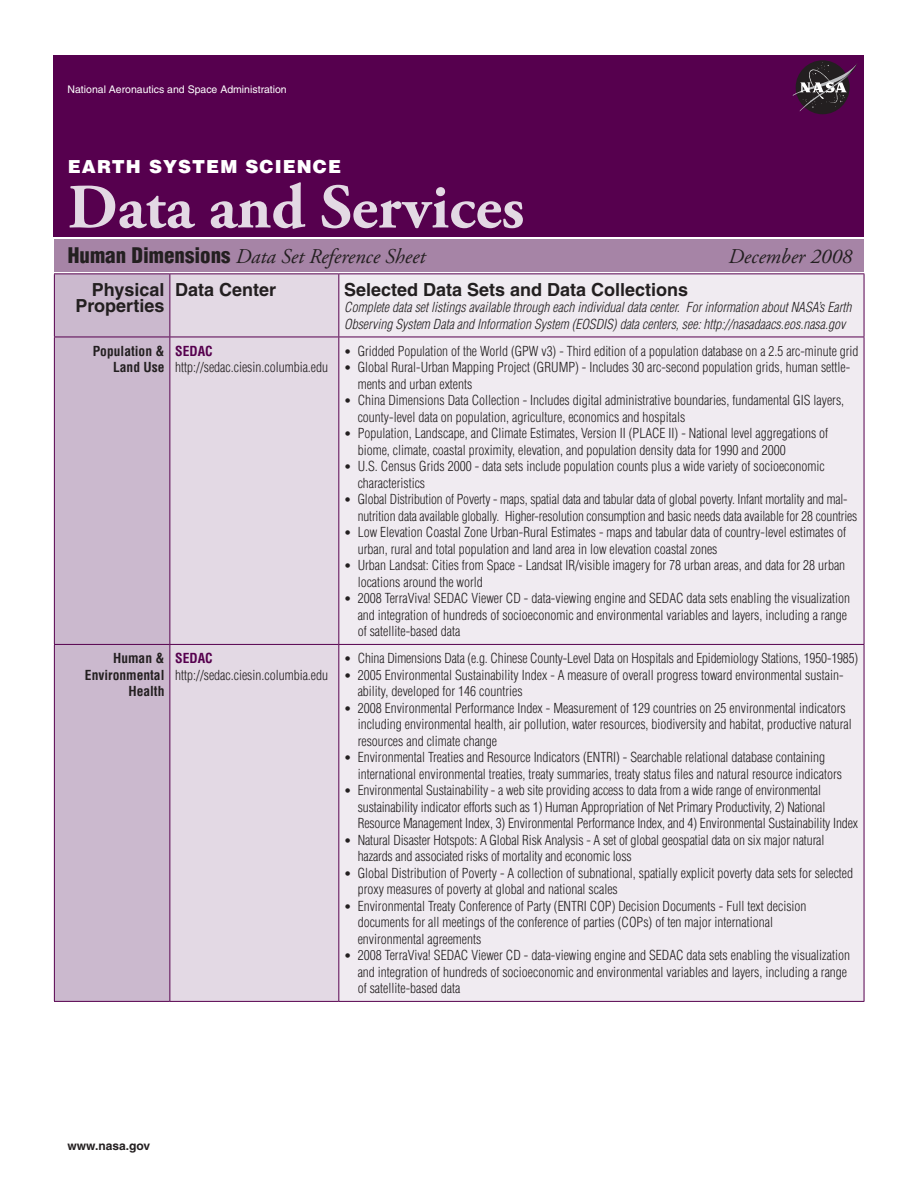
<style>
.page{position:relative;width:918px;height:1188px;background:#fff}
.page>*{position:absolute;margin:0;border:0;box-sizing:border-box;transform-origin:0 0}
.t1{font:700 63px "Adobe Garamond Pro";color:#e3d9e4}
.t2{font:italic 21px "Adobe Garamond Pro";color:#231f20}
.t3{font:700 18px/16.5px "Helvetica CE";color:#231f20;text-align:right}
.t4{font:900 18px "Helvetica";letter-spacing:.06em;color:#fff}
.t5{font:300 condensed 13.5px/16.5px "Helvetica";color:#231f20}
.t6{font:italic 300 condensed 13.5px/16.5px "Helvetica";color:#231f20}
.t7{font:700 condensed 13.5px/16.5px "Helvetica";color:#231f20;text-align:right}
.t8{font:700 condensed 13.5px "Helvetica";color:#56004e}
.t9{font:700 12px "Helvetica CE";color:#231f20}
.t10{font:10.5px "Helvetica CE";color:#fff}
.s1{font-family:"Helvetica";font-weight:900;font-style:normal;font-stretch:condensed}
.s2{font-size:12px}
</style>
<div class="page">
<div style="left:54px;top:55px;width:810px;height:182px;background:#56004e"></div>
<div style="left:796px;top:60px;width:54px;height:54px;background:#231f20;border-radius:50%"></div>
<svg style="left:792px;top:63px;width:65px;height:48px"></svg>
<div style="left:55px;top:274px;width:114px;height:727px;background:#cbb9ce"></div>
<div style="left:170px;top:274px;width:168px;height:727px;background:#e3d9e4"></div>
<div style="left:339px;top:274px;width:525px;height:727px;background:#f0ebf1"></div>
<hr style="left:54px;top:273px;width:116px;height:1px;background:#56004e">
<hr style="left:54px;top:274px;width:1px;height:63px;background:#56004e">
<hr style="left:170px;top:273px;width:169px;height:1px;background:#56004e">
<hr style="left:169px;top:274px;width:1px;height:63px;background:#56004e">
<hr style="left:339px;top:273px;width:525px;height:1px;background:#56004e">
<hr style="left:338px;top:274px;width:1px;height:63px;background:#56004e">
<hr style="left:864px;top:274px;width:1px;height:63px;background:#56004e">
<hr style="left:54px;top:337px;width:1px;height:307px;background:#56004e">
<hr style="left:169px;top:337px;width:1px;height:307px;background:#56004e">
<hr style="left:338px;top:337px;width:1px;height:307px;background:#56004e">
<hr style="left:864px;top:337px;width:1px;height:307px;background:#56004e">
<hr style="left:54px;top:645px;width:1px;height:356px;background:#56004e">
<hr style="left:169px;top:645px;width:1px;height:356px;background:#56004e">
<hr style="left:338px;top:645px;width:1px;height:356px;background:#56004e">
<hr style="left:864px;top:645px;width:1px;height:356px;background:#56004e">
<hr style="left:54px;top:337px;width:116px;height:1px;background:#56004e">
<hr style="left:170px;top:337px;width:169px;height:1px;background:#56004e">
<hr style="left:339px;top:337px;width:525px;height:1px;background:#56004e">
<hr style="left:54px;top:644px;width:116px;height:1px;background:#56004e">
<hr style="left:170px;top:644px;width:169px;height:1px;background:#56004e">
<hr style="left:339px;top:644px;width:525px;height:1px;background:#56004e">
<hr style="left:54px;top:1001px;width:116px;height:1px;background:#56004e">
<hr style="left:170px;top:1001px;width:169px;height:1px;background:#56004e">
<hr style="left:339px;top:1001px;width:525px;height:1px;background:#56004e">
<div style="left:54px;top:239px;width:810px;height:33px;background:#a684a6"></div>
<p class="t10" style="left:67px;top:83px;width:221px">National Aeronautics and Space Administration</p>
<h3 class="t4" style="left:68px;top:155px;width:275px">EARTH SYSTEM SCIENCE</h3>
<h1 class="t1" style="left:68px;top:171px;width:458px">Data and Services</h1>
<h2 class="t2" style="left:68px;top:244px;width:359px"><span class="s1">Human Dimensions</span> Data Set Reference Sheet</h2>
<h2 class="t2" style="left:729px;top:244px;width:125px">December 2008</h2>
<h3 class="t3" style="left:75px;top:281px;width:91px">Physical<br>Properties</h3>
<h3 class="t3" style="left:175px;top:281px;width:103px">Data Center</h3>
<h3 class="t3" style="left:344px;top:281px;width:346px">Selected Data Sets and Data Collections</h3>
<p class="t6" style="left:344px;top:299px;width:509px">Complete data set listings available through each individual data center. For information about NASA’s Earth<br>Observing System Data and Information System (EOSDIS) data centers, see: http://nasadaacs.eos.nasa.gov</p>
<p class="t7" style="left:93px;top:343px;width:73px">Population &amp;<br>Land Use</p>
<p class="t8" style="left:175px;top:342px;width:39px">SEDAC</p>
<p class="t5" style="left:175px;top:359px;width:154px">http://sedac.ciesin.columbia.edu</p>
<p class="t7" style="left:85px;top:650px;width:81px">Human &amp;<br>Environmental<br>Health</p>
<p class="t8" style="left:175px;top:650px;width:39px">SEDAC</p>
<p class="t5" style="left:175px;top:667px;width:154px">http://sedac.ciesin.columbia.edu</p>
<p class="t5" style="left:344px;top:343px;width:516px"><span class="s2">•</span> Gridded Population of the World (GPW v3) - Third edition of a population database on a 2.5 arc-minute grid</p>
<p class="t5" style="left:358px;top:359px;width:494px;text-indent:-14px"><span class="s2">•</span> Global Rural-Urban Mapping Project (GRUMP) - Includes 30 arc-second population grids, human settle&shy;ments and urban extents</p>
<p class="t5" style="left:358px;top:392px;width:488px;text-indent:-14px"><span class="s2">•</span> China Dimensions Data Collection - Includes digital administrative boundaries, fundamental GIS layers, county-level data on population, agriculture, economics and hospitals</p>
<p class="t5" style="left:358px;top:425px;width:472px;text-indent:-14px"><span class="s2">•</span> Population, Landscape, and Climate Estimates, Version II (PLACE II) - National level aggregations of biome, climate, coastal proximity, elevation, and population density data for 1990 and 2000</p>
<p class="t5" style="left:358px;top:458px;width:469px;text-indent:-14px"><span class="s2">•</span> U.S. Census Grids 2000 - data sets include population counts plus a wide variety of socioeconomic characteristics</p>
<p class="t5" style="left:358px;top:491px;width:501px;text-indent:-14px"><span class="s2">•</span> Global Distribution of Poverty - maps, spatial data and tabular data of global poverty. Infant mortality and mal&shy;nutrition data available globally. Higher-resolution consumption and basic needs data available for 28 countries</p>
<p class="t5" style="left:358px;top:524px;width:490px;text-indent:-14px"><span class="s2">•</span> Low Elevation Coastal Zone Urban-Rural Estimates - maps and tabular data of country-level estimates of urban, rural and total population and land area in low elevation coastal zones</p>
<p class="t5" style="left:358px;top:557px;width:489px;text-indent:-14px"><span class="s2">•</span> Urban Landsat: Cities from Space - Landsat IR/visible imagery for 78 urban areas, and data for 28 urban locations around the world</p>
<p class="t5" style="left:358px;top:590px;width:494px;text-indent:-14px"><span class="s2">•</span> 2008 TerraViva! SEDAC Viewer CD - data-viewing engine and SEDAC data sets enabling the visualization and integration of hundreds of socioeconomic and environmental variables and layers, including a range of satellite-based data</p>
<p class="t5" style="left:344px;top:650px;width:516px"><span class="s2">•</span> China Dimensions Data (e.g. Chinese County-Level Data on Hospitals and Epidemiology Stations, 1950-1985)</p>
<p class="t5" style="left:358px;top:667px;width:487px;text-indent:-14px"><span class="s2">•</span> 2005 Environmental Sustainability Index - A measure of overall progress toward environmental sustain&shy;ability, developed for 146 countries</p>
<p class="t5" style="left:358px;top:700px;width:496px;text-indent:-14px"><span class="s2">•</span> 2008 Environmental Performance Index - Measurement of 129 countries on 25 environmental indicators including environmental health, air pollution, water resources, biodiversity and habitat, productive natural resources and climate change</p>
<p class="t5" style="left:358px;top:749px;width:486px;text-indent:-14px"><span class="s2">•</span> Environmental Treaties and Resource Indicators (ENTRI) - Searchable relational database containing international environmental treaties, treaty summaries, treaty status files and natural resource indicators</p>
<p class="t5" style="left:358px;top:782px;width:502px;text-indent:-14px"><span class="s2">•</span> Environmental Sustainability - a web site providing access to data from a wide range of environmental sustainability indicator efforts such as 1) Human Appropriation of Net Primary Productivity, 2) National<br>Resource Management Index, 3) Environmental Performance Index, and 4) Environmental Sustainability Index</p>
<p class="t5" style="left:358px;top:832px;width:468px;text-indent:-14px"><span class="s2">•</span> Natural Disaster Hotspots: A Global Risk Analysis - A set of global geospatial data on six major natural hazards and associated risks of mortality and economic loss</p>
<p class="t5" style="left:358px;top:865px;width:497px;text-indent:-14px"><span class="s2">•</span> Global Distribution of Poverty - A collection of subnational, spatially explicit poverty data sets for selected proxy measures of poverty at global and national scales</p>
<p class="t5" style="left:358px;top:898px;width:450px;text-indent:-14px"><span class="s2">•</span> Environmental Treaty Conference of Party (ENTRI COP) Decision Documents - Full text decision documents for all meetings of the conference of parties (COPs) of ten major international environmental agreements</p>
<p class="t5" style="left:358px;top:947px;width:494px;text-indent:-14px"><span class="s2">•</span> 2008 TerraViva! SEDAC Viewer CD - data-viewing engine and SEDAC data sets enabling the visualization and integration of hundreds of socioeconomic and environmental variables and layers, including a range of satellite-based data</p>
<p class="t9" style="left:68px;top:1138px;width:84px">www.nasa.gov</p>
</div>
